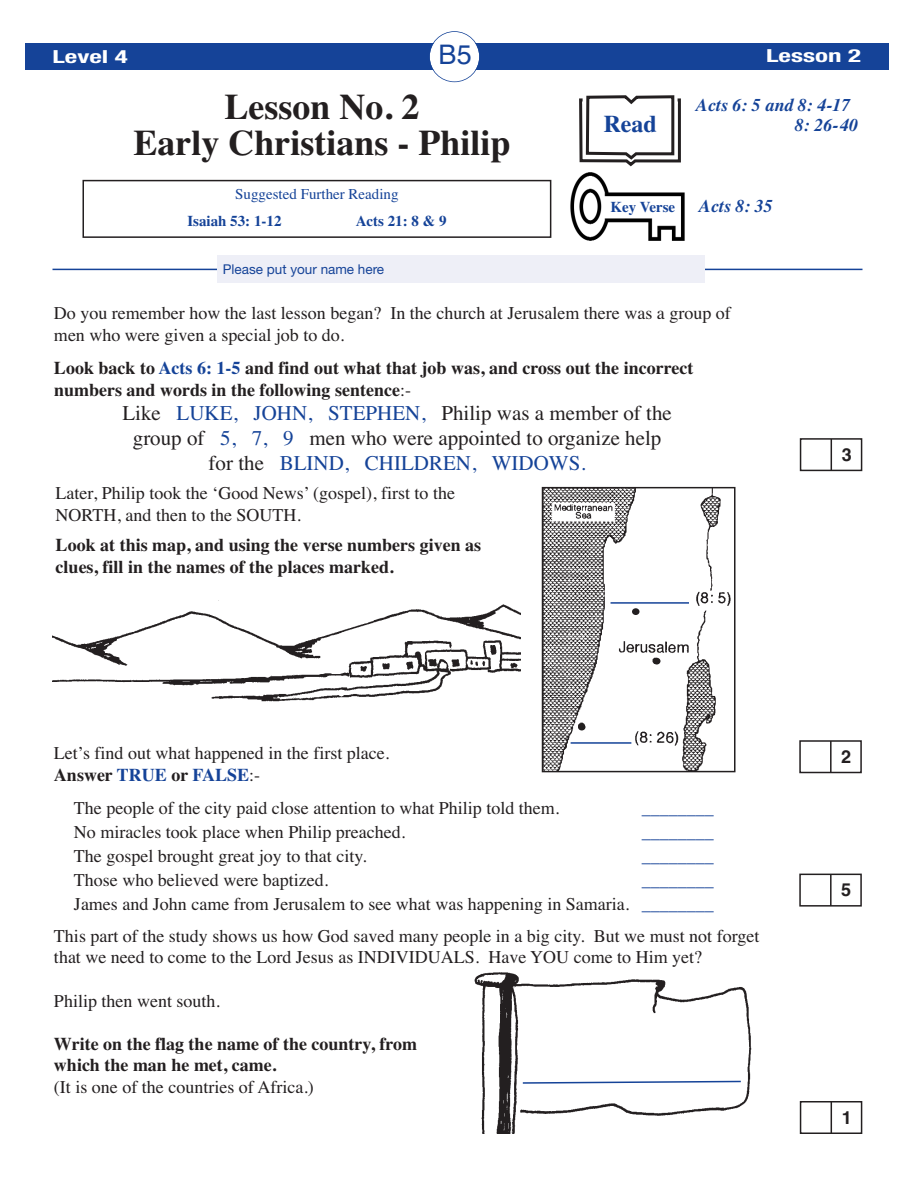
<style>
.page{position:relative;width:918px;height:1188px;background:#fff}
.page>*{position:absolute;margin:0;border:0;box-sizing:border-box;transform-origin:0 0}
.t1{font:700 36px/36px "Times";color:#231f20;text-align:center}
.t2{font:27px "Helvetica";color:#154398}
.t3{font:700 24px "Times";color:#154398}
.t4{font:21px/25.2px "Times";color:#231f20;text-align:center}
.t5{font:18px/21.6px "Times";color:#231f20}
.t6{font:700 18px/21.6px "Times";color:#231f20}
.t7{font:italic 700 18px/19.5px "Times";color:#154398}
.t8{font:18px "Times";color:#154398}
.t9{font:700 condensed 18px "Helvetica Neue";color:#fff;scale:1.5 1}
.t10{font:700 18px "Helvetica";color:#231f20}
.t11{font:700 15px "Times";color:#154398}
.t12{font:15px "Times";color:#154398}
.t13{font:13.5px "Helvetica Neue";color:#154398}
.s1{color:#154398}
.s2{font-weight:400}
.s3{font-weight:700}
.s4{font-weight:700;color:#154398}
</style>
<div class="page">
<div style="left:26px;top:44px;width:864px;height:26px;background:#154398"></div>
<div style="left:430px;top:32px;width:49px;height:49px;background:#fff;border-radius:50%"></div>
<div style="left:429px;top:31px;width:51px;height:51px;border:2px solid #154398;border-radius:50%"></div>
<div style="left:82px;top:180px;width:469px;height:58px;border:2px solid #231f20"></div>
<img style="left:570px;top:172px;width:115px;height:69px">
<svg style="left:579px;top:95px;width:102px;height:71px"></svg>
<hr style="left:52px;top:269px;width:810px;height:1px;background:#154398">
<div style="left:218px;top:255px;width:487px;height:28px;background:#eeeff7"></div>
<svg style="left:799px;top:438px;width:64px;height:34px"></svg>
<div style="left:840px;top:445px;width:18px;height:18px;background:#fff"></div>
<svg style="left:799px;top:873px;width:63px;height:34px"></svg>
<div style="left:840px;top:881px;width:18px;height:18px;background:#fff"></div>
<svg style="left:799px;top:1101px;width:64px;height:33px"></svg>
<div style="left:840px;top:1108px;width:18px;height:18px;background:#fff"></div>
<img style="left:474px;top:972px;width:278px;height:162px">
<svg style="left:521px;top:1080px;width:221px;height:4px"></svg>
<svg style="left:799px;top:740px;width:63px;height:34px"></svg>
<div style="left:840px;top:748px;width:18px;height:18px;background:#fff"></div>
<img style="left:52px;top:600px;width:468px;height:102px">
<img style="left:545px;top:490px;width:186px;height:279px">
<div style="left:542px;top:487px;width:194px;height:285px;border:2px solid #231f20"></div>
<hr style="left:611px;top:602px;width:78px;height:2px;background:#154398">
<hr style="left:571px;top:742px;width:60px;height:2px;background:#154398">
<div style="left:632px;top:608px;width:8px;height:7px;background:#231f20;border-radius:50%"></div>
<div style="left:653px;top:658px;width:8px;height:7px;background:#231f20;border-radius:50%"></div>
<div style="left:578px;top:724px;width:8px;height:6px;background:#231f20;border-radius:50%"></div>
<p class="t9" style="left:52px;top:46px;width:52px">Level 4</p>
<h2 class="t2" style="left:439px;top:45px;width:35px">B5</h2>
<p class="t9" style="left:766px;top:46px;width:65px">Lesson 2</p>
<h1 class="t1" style="left:134px;top:92px;width:379px">Lesson No. 2<br>Early Christians - Philip</h1>
<p class="t7" style="left:795px;top:97px;width:65px;text-indent:-99px">Acts 6: 5 and 8: 4-17<br>8: 26-40</p>
<p class="t7" style="left:699px;top:198px;width:75px">Acts 8: 35</p>
<h3 class="t3" style="left:604px;top:115px;width:55px">Read</h3>
<p class="t12" style="left:235px;top:189px;width:165px">Suggested Further Reading</p>
<p class="t11" style="left:187px;top:216px;width:96px">Isaiah 53: 1-12</p>
<p class="t11" style="left:356px;top:216px;width:92px">Acts 21: 8 &amp; 9</p>
<p class="t11" style="left:611px;top:201px;width:66px">Key Verse</p>
<p class="t13" style="left:223px;top:264px;width:163px">Please put your name here</p>
<p class="t5" style="left:54px;top:304px;width:678px">Do you remember how the last lesson began? In the church at Jerusalem there was a group of men who were given a special job to do.</p>
<p class="t6" style="left:54px;top:359px;width:641px">Look back to <span class="s1">Acts 6: 1-5</span> and find out what that job was, and cross out the incorrect numbers and words in the following sentence<span class="s2">:-</span></p>
<p class="t4" style="left:122px;top:402px;width:551px">Like <span class="s1">LUKE, JOHN, STEPHEN,</span> Philip was a member of the group of <span class="s1">5, 7, 9</span> men who were appointed to organize help for the <span class="s1">BLIND, CHILDREN, WIDOWS.</span></p>
<p class="t5" style="left:56px;top:484px;width:401px">Later, Philip took the ‘Good News’ (gospel), first to the<br>NORTH, and then to the SOUTH.</p>
<p class="t6" style="left:56px;top:536px;width:427px">Look at this map, and using the verse numbers given as clues, fill in the names of the places marked.</p>
<p class="t5" style="left:54px;top:744px;width:337px">Let’s find out what happened in the first place.<br><span class="s3">Answer</span> <span class="s4">TRUE</span> <span class="s3">or</span> <span class="s4">FALSE</span>:-</p>
<p class="t5" style="left:74px;top:798px;width:487px">The people of the city paid close attention to what Philip told them.</p>
<p class="t5" style="left:74px;top:822px;width:333px">No miracles took place when Philip preached.</p>
<p class="t5" style="left:74px;top:846px;width:294px">The gospel brought great joy to that city.</p>
<p class="t8" style="left:642px;top:801px;width:73px">________</p>
<p class="t8" style="left:642px;top:825px;width:73px">________</p>
<p class="t8" style="left:642px;top:849px;width:73px">________</p>
<p class="t10" style="left:842px;top:448px;width:12px">3</p>
<p class="t10" style="left:841px;top:750px;width:12px">2</p>
<p class="t5" style="left:74px;top:870px;width:256px">Those who believed were baptized.</p>
<p class="t5" style="left:74px;top:869px;width:642px;line-height:24px;text-align:right"><span class="s1">________<br></span>James and John came from Jerusalem to see what was happening in Samaria. <span class="s1">________</span></p>
<p class="t10" style="left:841px;top:883px;width:12px">5</p>
<p class="t5" style="left:54px;top:927px;width:707px">This part of the study shows us how God saved many people in a big city. But we must not forget that we need to come to the Lord Jesus as INDIVIDUALS. Have YOU come to Him yet?</p>
<p class="t5" style="left:54px;top:991px;width:168px">Philip then went south.</p>
<p class="t6" style="left:54px;top:1035px;width:365px">Write on the flag the name of the country, from which the man he met, came.</p>
<p class="t5" style="left:54px;top:1078px;width:261px">(It is one of the countries of Africa.)</p>
<p class="t10" style="left:842px;top:1111px;width:12px">1</p>
</div>
